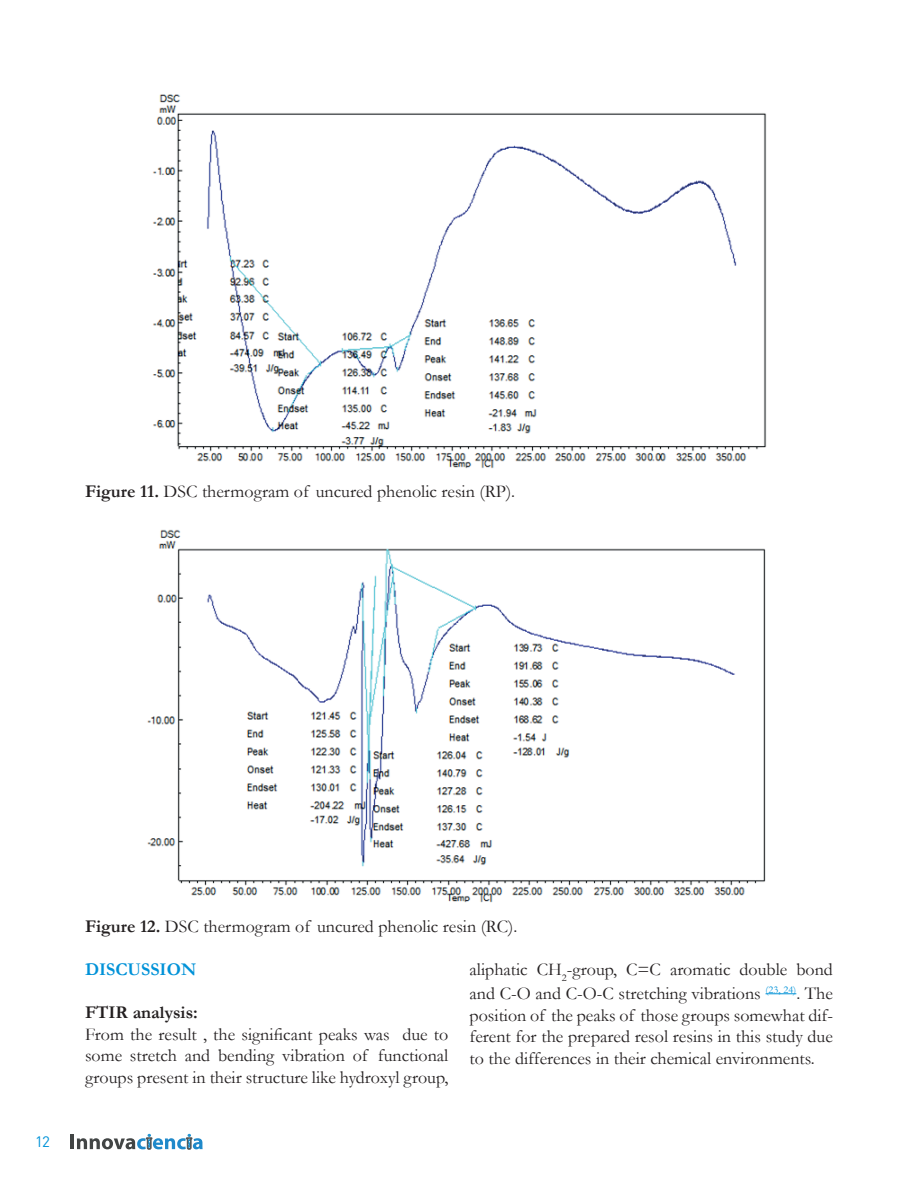
<style>
.page{position:relative;width:918px;height:1188px;background:#fff}
.page>*{position:absolute;margin:0;border:0;box-sizing:border-box;transform-origin:0 0}
.Normal_wrd_15{font:18px/21.6px "Garamond";color:#231f20;text-align:justify}
.Normal_wrd_15-2{font:700 18px "Garamond";color:#231f20}
.Normal_wrd_15-3{font:700 18px "Garamond";color:#0092d8}
.t1{font:15px "DIN Pro";color:#0092d8}
.s1{font-weight:700}
</style>
<div class="page">
<hr style="left:71px;top:1134px;width:3px;height:15px;background:#424545">
<svg style="left:77px;top:1134px;width:126px;height:15px"></svg>
<img style="left:153px;top:94px;width:614px;height:375px">
<img style="left:147px;top:529px;width:619px;height:374px">
<hr style="left:766px;top:994px;width:30px;height:1px;background:#0092d8">
<p class="Normal_wrd_15" style="left:85px;top:480px;width:432px"><span class="s1">Figure 11.</span> DSC thermogram of uncured phenolic resin (RP).</p>
<p class="t1" style="left:35px;top:1131px;width:16px">12</p>
<p class="Normal_wrd_15" style="left:85px;top:915px;width:434px"><span class="s1">Figure 12.</span> DSC thermogram of uncured phenolic resin (RC).</p>
<p class="Normal_wrd_15-3" style="left:85px;top:957px;width:113px">DISCUSSION</p>
<p class="Normal_wrd_15-2" style="left:85px;top:1000px;width:114px">FTIR analysis:</p>
<p class="Normal_wrd_15" style="left:85px;top:1023px;width:365px">From the result , the significant peaks was due to some stretch and bending vibration of functional groups present in their structure like hydroxyl group,</p>
<p class="Normal_wrd_15" style="left:470px;top:957px;width:365px;line-height:24px">aliphatic CH<sub>2</sub>-group, C=C aromatic double bond and C-O and C-O-C stretching vibrations <sup>(23,</sup> <sup>24)</sup>. The</p>
<p class="Normal_wrd_15" style="left:470px;top:1004px;width:365px">position of the peaks of those groups somewhat dif&shy;ferent for the prepared resol resins in this study due to the differences in their chemical environments.</p>
</div>
